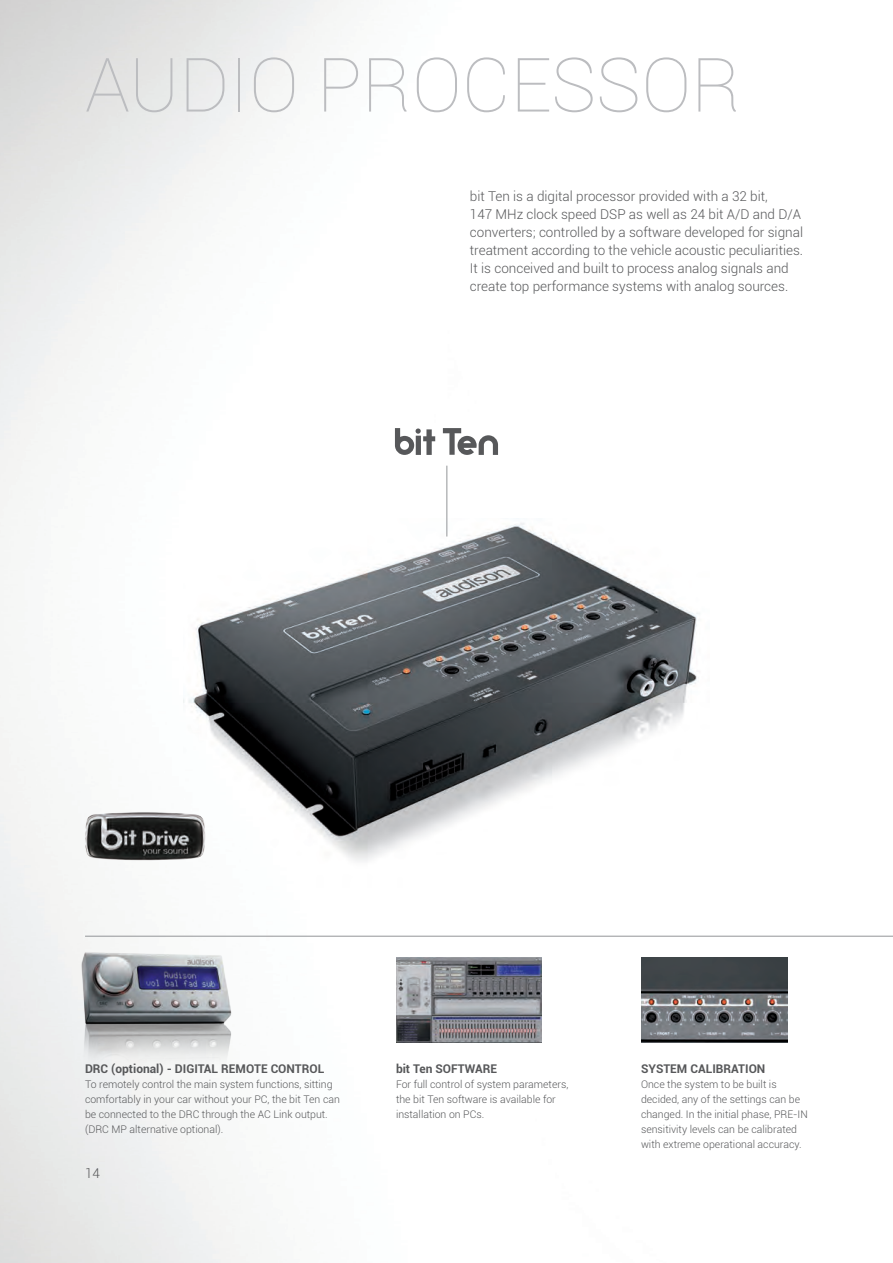
<style>
.page{position:relative;width:893px;height:1263px;background:#fff}
.page>*{position:absolute;margin:0;border:0;box-sizing:border-box;transform-origin:0 0}
.t1{font:100 75px "Roboto";color:#bcbdc0}
.t2{font:300 13.5px/18px "Roboto";color:#57585a}
.t3{font:700 12px "Roboto";color:#57585a}
.t4{font:300 10.5px/15px "Roboto";color:#57585a}
</style>
<div class="page">
<img style="left:0;top:0;width:893px;height:1263px">
<img style="left:396px;top:958px;width:145px;height:84px">
<img style="left:78px;top:929px;width:176px;height:157px">
<img style="left:184px;top:519px;width:525px;height:376px">
<svg style="left:395px;top:428px;width:40px;height:27px"></svg>
<svg style="left:443px;top:428px;width:55px;height:27px"></svg>
<img style="left:641px;top:958px;width:146px;height:85px">
<hr style="left:446px;top:466px;width:1px;height:70px;background:#939598">
<hr style="left:85px;top:936px;width:808px;height:1px;background:#939598">
<img style="left:80px;top:809px;width:133px;height:55px">
<p class="t1" style="left:85px;top:33px;width:658px">AUDIO PROCESSOR</p>
<p class="t2" style="left:470px;top:187px;width:299px">bit Ten is a digital processor provided with a 32 bit,</p>
<p class="t2" style="left:470px;top:205px;width:335px">147 MHz clock speed DSP as well as 24 bit A/D and D/A converters; controlled by a software developed for signal treatment according to the vehicle acoustic peculiarities.<br>It is conceived and built to process analog signals and create top performance systems with analog sources.</p>
<p class="t3" style="left:85px;top:1060px;width:241px">DRC (optional) - DIGITAL REMOTE CONTROL</p>
<p class="t4" style="left:85px;top:1076px;width:256px">To remotely control the main system functions, sitting comfortably in your car without your PC, the bit Ten can be connected to the DRC through the AC Link output.</p>
<p class="t4" style="left:85px;top:1121px;width:140px">(DRC MP alternative optional).</p>
<p class="t2" style="left:85px;top:1163px;width:16px">14</p>
<p class="t3" style="left:396px;top:1060px;width:103px">bit Ten SOFTWARE</p>
<p class="t4" style="left:396px;top:1076px;width:174px">For full control of system parameters, the bit Ten software is available for installation on PCs.</p>
<p class="t3" style="left:641px;top:1060px;width:126px">SYSTEM CALIBRATION</p>
<p class="t4" style="left:641px;top:1076px;width:168px">Once the system to be built is decided, any of the settings can be changed. In the initial phase, PRE-IN sensitivity levels can be calibrated with extreme operational accuracy.</p>
</div>
